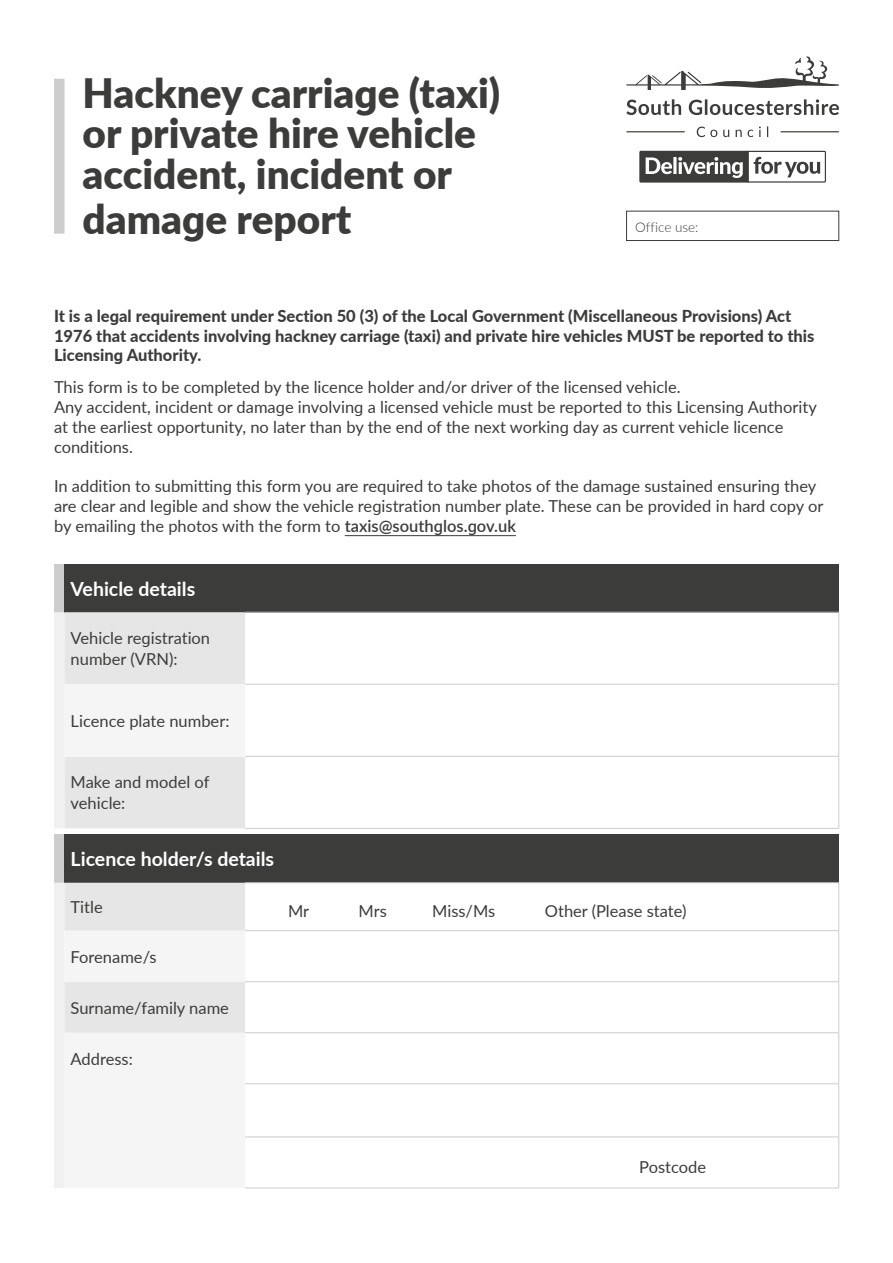
<style>
.page{position:relative;width:893px;height:1263px;background:#fff}
.page>*{position:absolute;margin:0;border:0;box-sizing:border-box;transform-origin:0 0}
.t1{font:900 40.5px/40.5px "Lato";color:#3c3c3b}
.Table_text{font:700 19.5px "Lato";color:#fff}
.Body{font:16.5px/19.8px "Lato";color:#3c3c3b}
.Body-2{font:800 16.5px/19.8px "Lato";color:#3c3c3b}
.Table_text-2{font:16.5px/21px "Lato";color:#3c3c3b}
.Body-3{font:300 13.5px "Lato";color:#3c3c3b}
.s1{font-weight:600}
</style>
<div class="page">
<hr style="left:345px;top:535px;width:171px;height:1px;background:#3c3c3b">
<div style="left:54px;top:564px;width:11px;height:48px;background:#ccc"></div>
<div style="left:65px;top:564px;width:774px;height:48px;background:#3c3c3b"></div>
<svg style="left:54px;top:612px;width:191px;height:216px;background:#e6e6e6"></svg>
<div style="left:65px;top:684px;width:180px;height:72px;background:#f5f5f5"></div>
<hr style="left:245px;top:612px;width:594px;height:1px;background:#ccc">
<hr style="left:838px;top:612px;width:1px;height:72px;background:#ccc">
<hr style="left:245px;top:684px;width:594px;height:1px;background:#ccc">
<hr style="left:838px;top:684px;width:1px;height:72px;background:#ccc">
<hr style="left:245px;top:756px;width:594px;height:1px;background:#ccc">
<hr style="left:838px;top:756px;width:1px;height:72px;background:#ccc">
<hr style="left:245px;top:828px;width:594px;height:1px;background:#ccc">
<div style="left:54px;top:834px;width:11px;height:49px;background:#ccc"></div>
<div style="left:65px;top:834px;width:774px;height:49px;background:#3c3c3b"></div>
<svg style="left:54px;top:883px;width:191px;height:305px"></svg>
<svg style="left:65px;top:931px;width:180px;height:257px;fill:#f5f5f5"></svg>
<hr style="left:245px;top:882px;width:594px;height:1px;background:#ccc">
<hr style="left:838px;top:883px;width:1px;height:47px;background:#ccc">
<hr style="left:245px;top:930px;width:594px;height:1px;background:#ccc">
<hr style="left:838px;top:931px;width:1px;height:50px;background:#ccc">
<hr style="left:245px;top:981px;width:594px;height:1px;background:#ccc">
<hr style="left:838px;top:982px;width:1px;height:50px;background:#ccc">
<hr style="left:245px;top:1032px;width:594px;height:1px;background:#ccc">
<hr style="left:838px;top:1033px;width:1px;height:50px;background:#ccc">
<hr style="left:245px;top:1083px;width:594px;height:1px;background:#ccc">
<hr style="left:838px;top:1084px;width:1px;height:53px;background:#ccc">
<hr style="left:245px;top:1137px;width:594px;height:1px;background:#ccc">
<hr style="left:838px;top:1137px;width:1px;height:51px;background:#ccc">
<hr style="left:245px;top:1188px;width:594px;height:1px;background:#ccc">
<svg style="left:626px;top:99px;width:213px;height:16px"></svg>
<svg style="left:697px;top:126px;width:71px;height:11px"></svg>
<svg style="left:626px;top:131px;width:59px;height:1px"></svg>
<svg style="left:781px;top:131px;width:58px;height:1px"></svg>
<svg style="left:626px;top:56px;width:213px;height:34px"></svg>
<svg style="left:639px;top:151px;width:187px;height:32px"></svg>
<div style="left:54px;top:79px;width:10px;height:155px;background:#ccc"></div>
<div style="left:626px;top:211px;width:213px;height:30px;border:1px solid #3c3c3b"></div>
<p class="t1" style="left:83px;top:71px;width:419px">Hackney carriage (taxi) or private hire vehicle accident, incident or</p>
<p class="t1" style="left:83px;top:197px;width:270px">damage report</p>
<p class="Body-3" style="left:635px;top:218px;width:65px">Office use:</p>
<p class="Body-2" style="left:54px;top:305px;width:762px">It is a legal requirement under Section 50 (3) of the Local Government (Miscellaneous Provisions) Act<br>1976 that accidents involving hackney carriage (taxi) and private hire vehicles MUST be reported to this<br>Licensing Authority.</p>
<p class="Body" style="left:54px;top:377px;width:628px">This form is to be completed by the licence holder and/or driver of the licensed vehicle.</p>
<p class="Body" style="left:54px;top:396px;width:764px">Any accident, incident or damage involving a licensed vehicle must be reported to this Licensing Authority at the earliest opportunity, no later than by the end of the next working day as current vehicle licence conditions.</p>
<p class="Body" style="left:54px;top:476px;width:771px">In addition to submitting this form you are required to take photos of the damage sustained ensuring they are clear and legible and show the vehicle registration number plate. These can be provided in hard copy or by emailing the photos with the form to <span class="s1">taxis@southglos.gov.uk</span></p>
<p class="Table_text" style="left:71px;top:574px;width:126px">Vehicle details</p>
<p class="Table_text-2" style="left:71px;top:627px;width:141px">Vehicle registration number (VRN):</p>
<p class="Table_text-2" style="left:71px;top:710px;width:160px">Licence plate number:</p>
<p class="Table_text-2" style="left:71px;top:771px;width:140px">Make and model of vehicle:</p>
<p class="Table_text" style="left:71px;top:845px;width:205px">Licence holder/s details</p>
<p class="Table_text-2" style="left:71px;top:896px;width:34px">Title</p>
<p class="Table_text-2" style="left:288px;top:900px;width:23px">Mr</p>
<p class="Table_text-2" style="left:358px;top:900px;width:30px">Mrs</p>
<p class="Table_text-2" style="left:432px;top:900px;width:65px">Miss/Ms</p>
<p class="Table_text-2" style="left:545px;top:900px;width:143px">Other (Please state)</p>
<p class="Table_text-2" style="left:71px;top:946px;width:88px">Forename/s</p>
<p class="Table_text-2" style="left:71px;top:997px;width:160px">Surname/family name</p>
<p class="Table_text-2" style="left:71px;top:1048px;width:64px">Address:</p>
<p class="Body" style="left:639px;top:1157px;width:68px">Postcode</p>
</div>
